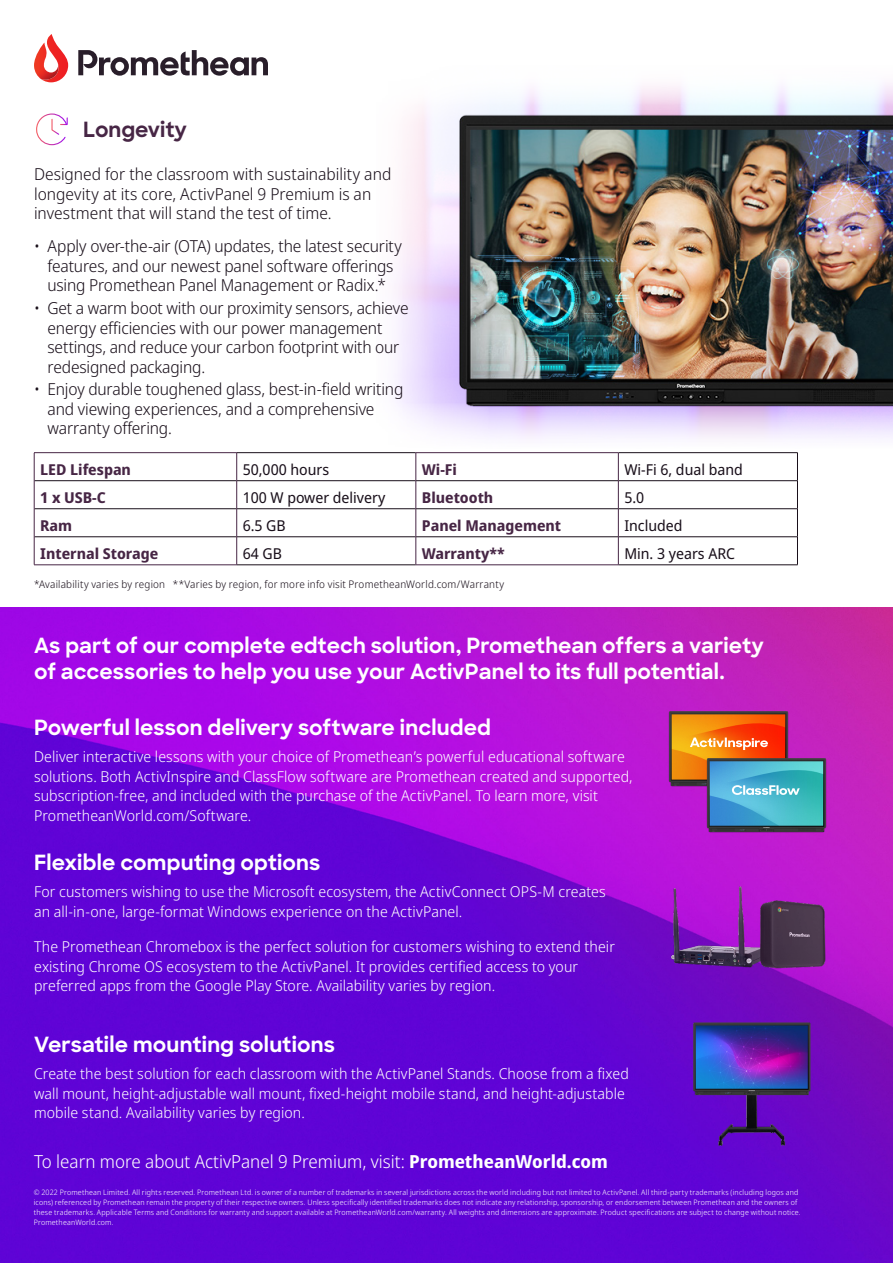
<style>
.page{position:relative;width:893px;height:1263px;background:#fff}
.page>*{position:absolute;margin:0;border:0;box-sizing:border-box;transform-origin:0 0}
.Flyer_Body{font:700 21px/25.5px "Sharp Sans";letter-spacing:.005em;color:#fff}
.Flyer_Subhead{font:700 21px "Sharp Sans";letter-spacing:.01em;color:#fff}
.Flyer_Subhead-2{font:700 21px "Sharp Sans";color:#472645}
.Flyer_Footnote{font:300 18px "Noto Sans Display";color:#fff}
.Flyer_Body-2{font:300 16.5px/19.5px "Noto Sans Display";letter-spacing:-.01em;color:#190f1a}
.Flyer_Subhead-3{font:300 15px/19.5px "Noto Sans Display";letter-spacing:.005em;color:#fff}
.Flyer_Body-3{font:300 15px/19.5px "Noto Sans Display";letter-spacing:.005em;color:#fff}
.Flyer_Footnote-2{font:15px "Noto Sans Display";color:#190f1a}
.Flyer_Footnote-3{font:700 15px "Noto Sans Display";color:#472645}
.Flyer_Body-4{font:300 10.5px "Noto Sans Display";letter-spacing:.02em;color:#190f1a}
.Flyer_Legal{font:300 7.5px/9.8px "Noto Sans Display";letter-spacing:.025em;color:#fff}
.s1{font-weight:700}
</style>
<div class="page">
<img style="left:0;top:608px;width:893px;height:655px">
<img style="left:394px;top:83px;width:499px;height:356px">
<svg style="left:36px;top:113px;width:32px;height:33px"></svg>
<svg style="left:78px;top:50px;width:190px;height:26px"></svg>
<svg style="left:42px;top:34px;width:26px;height:48px"></svg>
<img style="left:34px;top:43px;width:27px;height:37px">
<img style="left:668px;top:712px;width:121px;height:74px">
<svg style="left:690px;top:737px;width:78px;height:13px"></svg>
<img style="left:706px;top:758px;width:120px;height:75px">
<svg style="left:732px;top:785px;width:68px;height:10px"></svg>
<img style="left:669px;top:1020px;width:160px;height:125px">
<img style="left:669px;top:859px;width:157px;height:136px">
<hr style="left:237px;top:452px;width:179px;height:1px;background:#190f1a">
<hr style="left:618px;top:452px;width:180px;height:1px;background:#190f1a">
<hr style="left:34px;top:480px;width:203px;height:1px;background:#190f1a">
<hr style="left:237px;top:480px;width:179px;height:1px;background:#190f1a">
<hr style="left:416px;top:480px;width:202px;height:1px;background:#190f1a">
<hr style="left:618px;top:480px;width:180px;height:1px;background:#190f1a">
<hr style="left:34px;top:508px;width:203px;height:1px;background:#190f1a">
<hr style="left:237px;top:508px;width:179px;height:1px;background:#190f1a">
<hr style="left:416px;top:508px;width:202px;height:1px;background:#190f1a">
<hr style="left:618px;top:508px;width:180px;height:1px;background:#190f1a">
<hr style="left:34px;top:536px;width:203px;height:1px;background:#190f1a">
<hr style="left:237px;top:536px;width:179px;height:1px;background:#190f1a">
<hr style="left:416px;top:536px;width:202px;height:1px;background:#190f1a">
<hr style="left:618px;top:536px;width:180px;height:1px;background:#190f1a">
<svg style="left:797px;top:453px;width:1px;height:111px"></svg>
<hr style="left:237px;top:564px;width:179px;height:1px;background:#190f1a">
<hr style="left:618px;top:564px;width:180px;height:1px;background:#190f1a">
<hr style="left:34px;top:452px;width:203px;height:1px;background:#472645">
<svg style="left:34px;top:453px;width:1px;height:111px"></svg>
<svg style="left:236px;top:453px;width:1px;height:111px"></svg>
<hr style="left:34px;top:564px;width:203px;height:1px;background:#472645">
<hr style="left:416px;top:452px;width:202px;height:1px;background:#472645">
<svg style="left:416px;top:453px;width:1px;height:111px"></svg>
<svg style="left:618px;top:453px;width:1px;height:112px"></svg>
<hr style="left:416px;top:564px;width:202px;height:1px;background:#472645">
<p class="Flyer_Subhead-2" style="left:83px;top:114px;width:105px">Longevity</p>
<p class="Flyer_Body-2" style="left:34px;top:165px;width:359px">Designed for the classroom with sustainability and longevity at its core, ActivPanel 9 Premium is an investment that will stand the test of time.</p>
<p class="Flyer_Body-2" style="left:34px;top:237px;width:369px;text-align:center">• Apply over-the-air (OTA) updates, the latest security features, and our newest panel software offerings using Promethean Panel Management or Radix.*</p>
<p class="Flyer_Body-2" style="left:48px;top:299px;width:363px;text-indent:-14px">• Get a warm boot with our proximity sensors, achieve energy efficiencies with our power management settings, and reduce your carbon footprint with our redesigned packaging.</p>
<p class="Flyer_Body-2" style="left:48px;top:380px;width:357px;text-indent:-14px">• Enjoy durable toughened glass, best-in-field writing and viewing experiences, and a comprehensive warranty offering.</p>
<p class="Flyer_Footnote-3" style="left:40px;top:459px;width:92px">LED Lifespan</p>
<p class="Flyer_Footnote-2" style="left:243px;top:459px;width:88px">50,000 hours</p>
<p class="Flyer_Footnote-3" style="left:422px;top:459px;width:37px">Wi-Fi</p>
<p class="Flyer_Footnote-2" style="left:624px;top:459px;width:120px">Wi-Fi 6, dual band</p>
<p class="Flyer_Footnote-3" style="left:40px;top:487px;width:67px">1 x USB-C</p>
<p class="Flyer_Footnote-2" style="left:243px;top:487px;width:144px">100 W power delivery</p>
<p class="Flyer_Footnote-3" style="left:422px;top:487px;width:73px">Bluetooth</p>
<p class="Flyer_Footnote-2" style="left:624px;top:487px;width:21px">5.0</p>
<p class="Flyer_Footnote-3" style="left:40px;top:515px;width:34px">Ram</p>
<p class="Flyer_Footnote-2" style="left:243px;top:515px;width:45px">6.5 GB</p>
<p class="Flyer_Footnote-3" style="left:422px;top:515px;width:141px">Panel Management</p>
<p class="Flyer_Footnote-2" style="left:624px;top:515px;width:60px">Included</p>
<p class="Flyer_Footnote-3" style="left:40px;top:543px;width:120px">Internal Storage</p>
<p class="Flyer_Footnote-2" style="left:243px;top:543px;width:41px">64 GB</p>
<p class="Flyer_Footnote-3" style="left:422px;top:543px;width:84px">Warranty**</p>
<p class="Flyer_Footnote-2" style="left:624px;top:543px;width:112px">Min. 3 years ARC</p>
<p class="Flyer_Body-4" style="left:34px;top:576px;width:472px">*Availability varies by region **Varies by region, for more info visit PrometheanWorld.com/Warranty</p>
<p class="Flyer_Body" style="left:34px;top:632px;width:731px">As part of our complete edtech solution, Promethean offers a variety of accessories to help you use your ActivPanel to its full potential.</p>
<p class="Flyer_Subhead" style="left:34px;top:712px;width:458px">Powerful lesson delivery software included</p>
<p class="Flyer_Subhead-3" style="left:34px;top:747px;width:600px">Deliver interactive lessons with your choice of Promethean’s powerful educational software solutions. Both ActivInspire and ClassFlow software are Promethean created and supported, subscription-free, and included with the purchase of the ActivPanel. To learn more, visit PrometheanWorld.com/Software.</p>
<p class="Flyer_Subhead" style="left:34px;top:847px;width:288px">Flexible computing options</p>
<p class="Flyer_Subhead-3" style="left:34px;top:882px;width:573px">For customers wishing to use the Microsoft ecosystem, the ActivConnect OPS-M creates an all-in-one, large-format Windows experience on the ActivPanel.</p>
<p class="Flyer_Body-3" style="left:34px;top:937px;width:582px">The Promethean Chromebox is the perfect solution for customers wishing to extend their existing Chrome OS ecosystem to the ActivPanel. It provides certified access to your preferred apps from the Google Play Store. Availability varies by region.</p>
<p class="Flyer_Subhead" style="left:34px;top:1029px;width:302px">Versatile mounting solutions</p>
<p class="Flyer_Subhead-3" style="left:34px;top:1064px;width:596px">Create the best solution for each classroom with the ActivPanel Stands. Choose from a fixed wall mount, height-adjustable wall mount, fixed-height mobile stand, and height-adjustable mobile stand. Availability varies by region.</p>
<p class="Flyer_Footnote" style="left:34px;top:1148px;width:575px">To learn more about ActivPanel 9 Premium, visit: <span class="s1">PrometheanWorld.com</span></p>
<p class="Flyer_Legal" style="left:34px;top:1188px;width:768px">© 2022 Promethean Limited. All rights reserved. Promethean Ltd. is owner of a number of trademarks in several jurisdictions across the world including but not limited to ActivPanel. All third-party trademarks (including logos and icons) referenced by Promethean remain the property of their respective owners. Unless specifically identified trademarks does not indicate any relationship, sponsorship, or endorsement between Promethean and the owners of these trademarks. Applicable Terms and Conditions for warranty and support available at PrometheanWorld.com/warranty. All weights and dimensions are approximate. Product specifications are subject to change without notice.<br>PrometheanWorld.com.</p>
</div>
